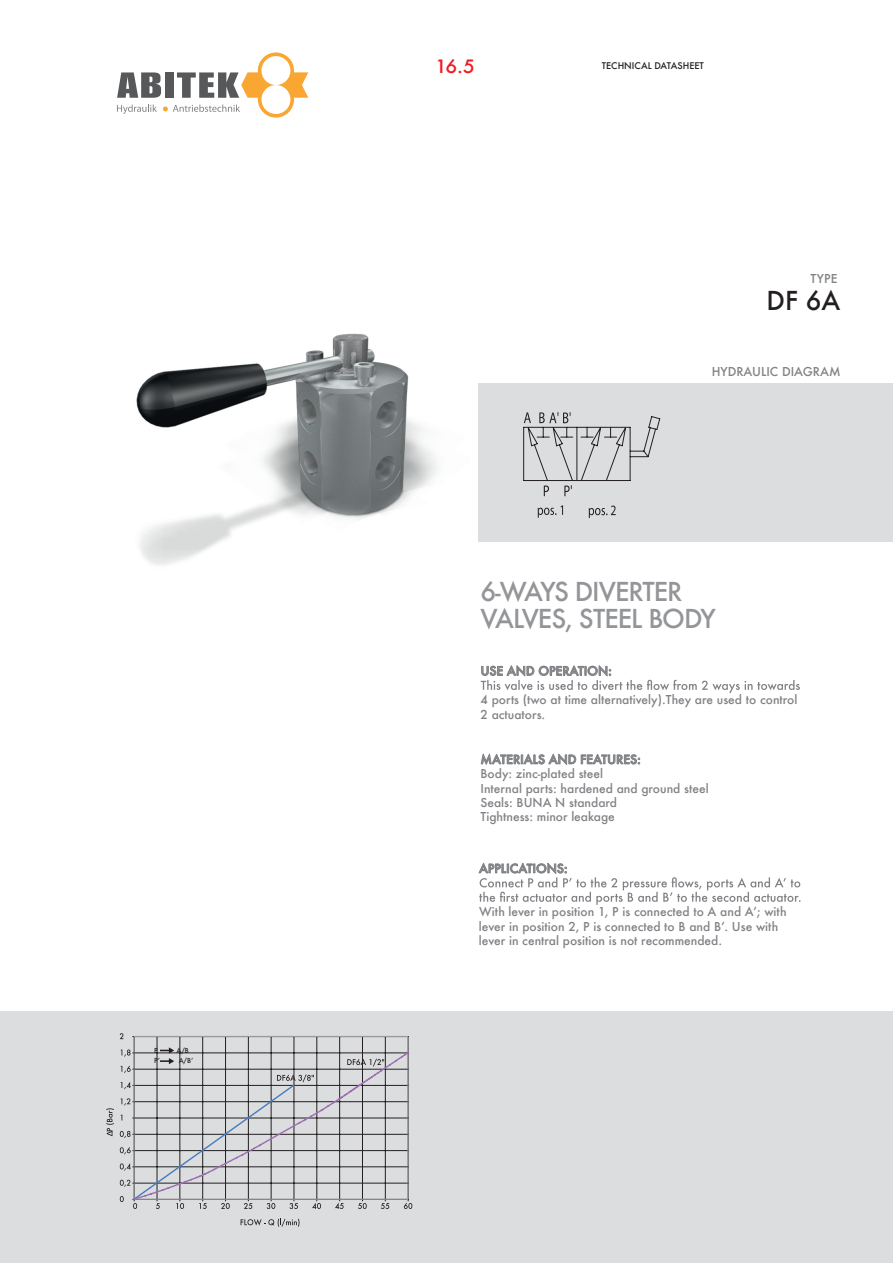
<style>
.page{position:relative;width:893px;height:1263px;background:#fff}
.page>*{position:absolute;margin:0;border:0;box-sizing:border-box;transform-origin:0 0}
.t1{font:500 25.5px/27px "Futura";letter-spacing:-.04em;color:#939598}
.t2{font:500 25.5px "Futura";color:#231f20}
.t3{font:500 18px "Futura";color:#ee1d23;scale:1.06 1}
.t4{font:500 12px/14.4px "Futura";color:#808285}
.t5{font:500 9px "Futura";color:#231f20}
.t6{font:500 6.75px "Futura";color:#231f20}
</style>
<div class="page">
<div style="left:478px;top:383px;width:415px;height:159px;background:#dcdddf"></div>
<div style="left:0;top:1011px;width:893px;height:252px;background:#dcdddf"></div>
<svg style="left:481px;top:665px;width:319px;height:28px"></svg>
<svg style="left:480px;top:753px;width:161px;height:12px"></svg>
<svg style="left:478px;top:863px;width:323px;height:42px"></svg>
<svg style="left:241px;top:1219px;width:58px;height:8px"></svg>
<svg style="left:106px;top:1108px;width:8px;height:28px"></svg>
<img style="left:136px;top:333px;width:302px;height:232px">
<svg style="left:538px;top:505px;width:25px;height:13px"></svg>
<svg style="left:589px;top:505px;width:27px;height:13px"></svg>
<svg style="left:523px;top:412px;width:138px;height:84px"></svg>
<hr style="left:157px;top:1036px;width:1px;height:163px;background:#231f20">
<hr style="left:180px;top:1036px;width:1px;height:163px;background:#231f20">
<hr style="left:202px;top:1036px;width:1px;height:163px;background:#231f20">
<hr style="left:225px;top:1036px;width:1px;height:163px;background:#231f20">
<hr style="left:248px;top:1036px;width:1px;height:163px;background:#231f20">
<hr style="left:271px;top:1036px;width:1px;height:163px;background:#231f20">
<hr style="left:294px;top:1036px;width:1px;height:163px;background:#231f20">
<hr style="left:317px;top:1036px;width:1px;height:163px;background:#231f20">
<hr style="left:339px;top:1036px;width:1px;height:163px;background:#231f20">
<hr style="left:362px;top:1036px;width:1px;height:163px;background:#231f20">
<hr style="left:385px;top:1036px;width:1px;height:163px;background:#231f20">
<hr style="left:408px;top:1036px;width:1px;height:163px;background:#231f20">
<svg style="left:120px;top:1033px;width:3px;height:6px"></svg>
<hr style="left:134px;top:1036px;width:274px;height:1px;background:#9d9fa2">
<hr style="left:407px;top:1036px;width:1px;height:163px;background:#9d9fa2">
<hr style="left:133px;top:1036px;width:2px;height:163px;background:#9d9fa2">
<svg style="left:120px;top:1047px;width:292px;height:162px"></svg>
<svg style="left:117px;top:52px;width:191px;height:66px"></svg>
<p class="t6" style="left:154px;top:1045px;width:5px">P</p>
<p class="t6" style="left:176px;top:1045px;width:14px">A/B</p>
<p class="t6" style="left:154px;top:1056px;width:7px">Pʼ</p>
<p class="t6" style="left:179px;top:1056px;width:16px">A/Bʼ</p>
<h2 class="t3" style="left:435px;top:54px;width:39px">16.5</h2>
<p class="t5" style="left:602px;top:60px;width:104px">TECHNICAL DATASHEET</p>
<p class="t4" style="left:811px;top:271px;width:28px">TYPE</p>
<h1 class="t2" style="left:766px;top:283px;width:75px">DF 6A</h1>
<p class="t4" style="left:712px;top:364px;width:130px">HYDRAULIC DIAGRAM</p>
<h1 class="t1" style="left:480px;top:577px;width:237px">6-WAYS DIVERTER<br>VALVES, STEEL BODY</h1>
<p class="t4" style="left:481px;top:664px;width:133px">USE AND OPERATION:</p>
<p class="t4" style="left:481px;top:692px;width:318px">4 ports (two at time alternatively).They are used to control<br>2 actuators.</p>
<p class="t4" style="left:480px;top:752px;width:162px">MATERIALS AND FEATURES:</p>
<p class="t4" style="left:480px;top:766px;width:230px">Body: zinc-plated steel<br>Internal parts: hardened and ground steel<br>Seals: BUNA N standard<br>Tightness: minor leakage</p>
<p class="t4" style="left:479px;top:861px;width:90px">APPLICATIONS:</p>
<p class="t4" style="left:479px;top:904px;width:309px">With lever in position 1, P is connected to A and Aʼ; with lever in position 2, P is connected to B and Bʼ. Use with lever in central position is not recommended.</p>
</div>
